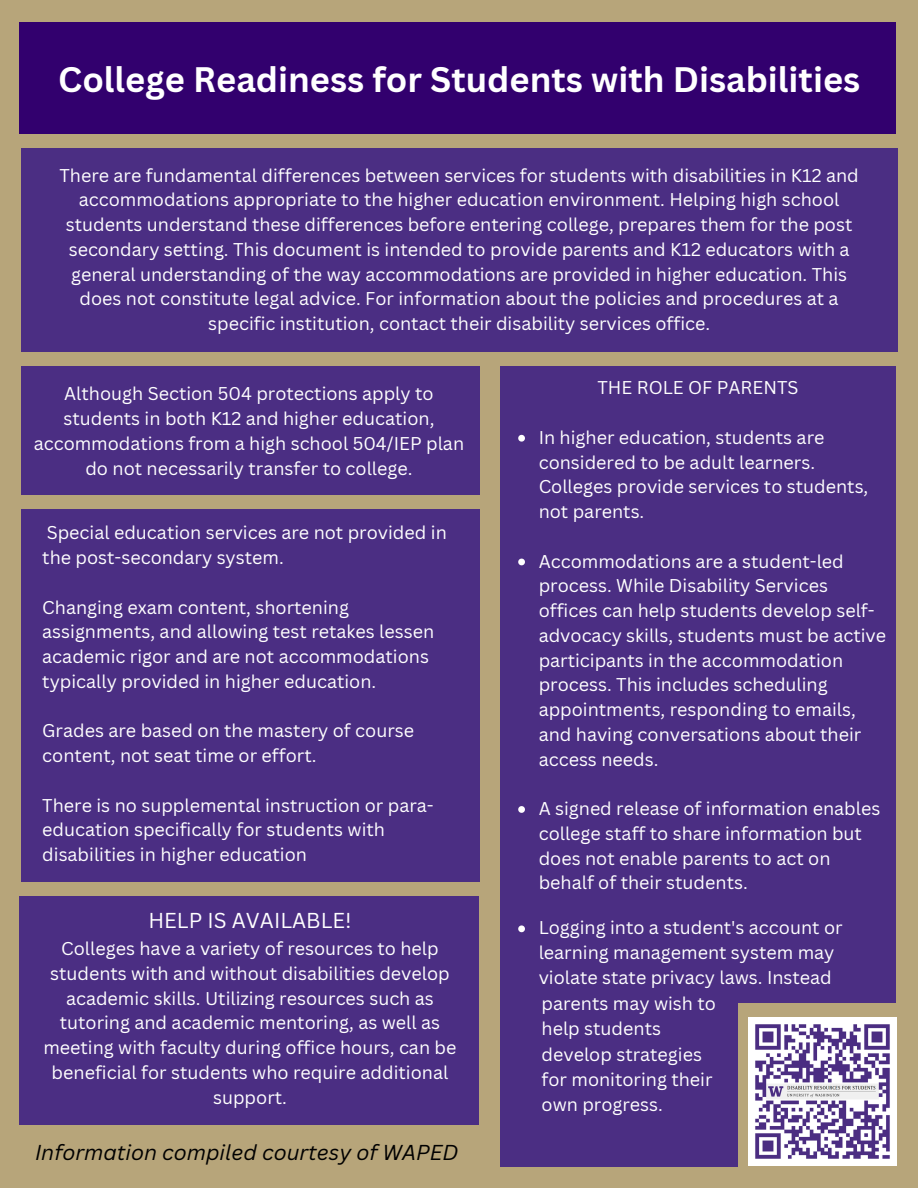
<style>
.page{position:relative;width:918px;height:1188px;background:#b7a57a}
.page>*{position:absolute;margin:0;border:0;box-sizing:border-box;transform-origin:0 0}
.t1{font:700 34.5px "Canva Sans";color:#fff}
.t2{font:italic 21px "Canva Sans";color:#000}
.t3{font:21px "Canva Sans";color:#fff}
.t4{font:18px/24.8px "Canva Sans";color:#fff}
</style>
<div class="page">
<div style="left:20px;top:23px;width:876px;height:111px;background:#32006e"></div>
<div style="left:21px;top:148px;width:876px;height:204px;background:#4b2e83"></div>
<div style="left:21px;top:367px;width:459px;height:128px;background:#4b2e83"></div>
<div style="left:500px;top:367px;width:396px;height:636px;background:#4b2e83"></div>
<div style="left:21px;top:510px;width:459px;height:372px;background:#4b2e83"></div>
<div style="left:20px;top:896px;width:458px;height:229px;background:#4b2e83"></div>
<img style="left:748px;top:1017px;width:149px;height:149px">
<svg style="left:518px;top:435px;width:7px;height:7px"></svg>
<svg style="left:518px;top:559px;width:7px;height:6px"></svg>
<svg style="left:518px;top:806px;width:7px;height:7px"></svg>
<div style="left:500px;top:992px;width:237px;height:174px;background:#4b2e83"></div>
<svg style="left:518px;top:925px;width:7px;height:7px"></svg>
<p class="t1" style="left:58px;top:55px;width:804px">College Readiness for Students with Disabilities</p>
<p class="t4" style="left:59px;top:162px;width:801px;text-align:center">There are fundamental differences between services for students with disabilities in K12 and accommodations appropriate to the higher education environment. Helping high school students understand these differences before entering college, prepares them for the post secondary setting. This document is intended to provide parents and K12 educators with a general understanding of the way accommodations are provided in higher education. This does not constitute legal advice. For information about the policies and procedures at a specific institution, contact their disability services office.</p>
<p class="t4" style="left:34px;top:381px;width:432px;text-align:center">Although Section 504 protections apply to students in both K12 and higher education, accommodations from a high school 504/IEP plan do not necessarily transfer to college.</p>
<p class="t4" style="left:42px;top:520px;width:406px">Special education services are not provided in the post-secondary system.</p>
<h2 class="t4" style="left:42px;top:594px;width:394px">Changing exam content, shortening assignments, and allowing test retakes lessen academic rigor and are not accommodations typically provided in higher education.</h2>
<h3 class="t4" style="left:42px;top:718px;width:373px">Grades are based on the mastery of course content, not seat time or effort.</h3>
<p class="t4" style="left:42px;top:792px;width:393px">There is no supplemental instruction or para&shy;education specifically for students with disabilities in higher education</p>
<p class="t3" style="left:148px;top:906px;width:205px">HELP IS AVAILABLE!</p>
<p class="t4" style="left:43px;top:936px;width:415px;text-align:center">Colleges have a variety of resources to help students with and without disabilities develop academic skills. Utilizing resources such as tutoring and academic mentoring, as well as meeting with faculty during office hours, can be beneficial for students who require additional support.</p>
<p class="t2" style="left:35px;top:1138px;width:425px">Information compiled courtesy of WAPED</p>
<p class="t4" style="left:597px;top:375px;width:203px">THE ROLE OF PARENTS</p>
<p class="t4" style="left:539px;top:424px;width:331px">In higher education, students are considered to be adult learners.<br>Colleges provide services to students, not parents.</p>
<p class="t4" style="left:539px;top:548px;width:349px">Accommodations are a student-led process. While Disability Services offices can help students develop self&shy;advocacy skills, students must be active participants in the accommodation process. This includes scheduling appointments, responding to emails, and having conversations about their access needs.</p>
<p class="t4" style="left:539px;top:796px;width:343px">A signed release of information enables college staff to share information but does not enable parents to act on behalf of their students.</p>
<p class="t4" style="left:539px;top:915px;width:305px">Logging into a student's account or learning management system may violate state privacy laws. Instead</p>
<p class="t4" style="left:542px;top:991px;width:176px">parents may wish to help students</p>
<p class="t4" style="left:542px;top:1042px;width:172px">develop strategies for monitoring their own progress.</p>
</div>
